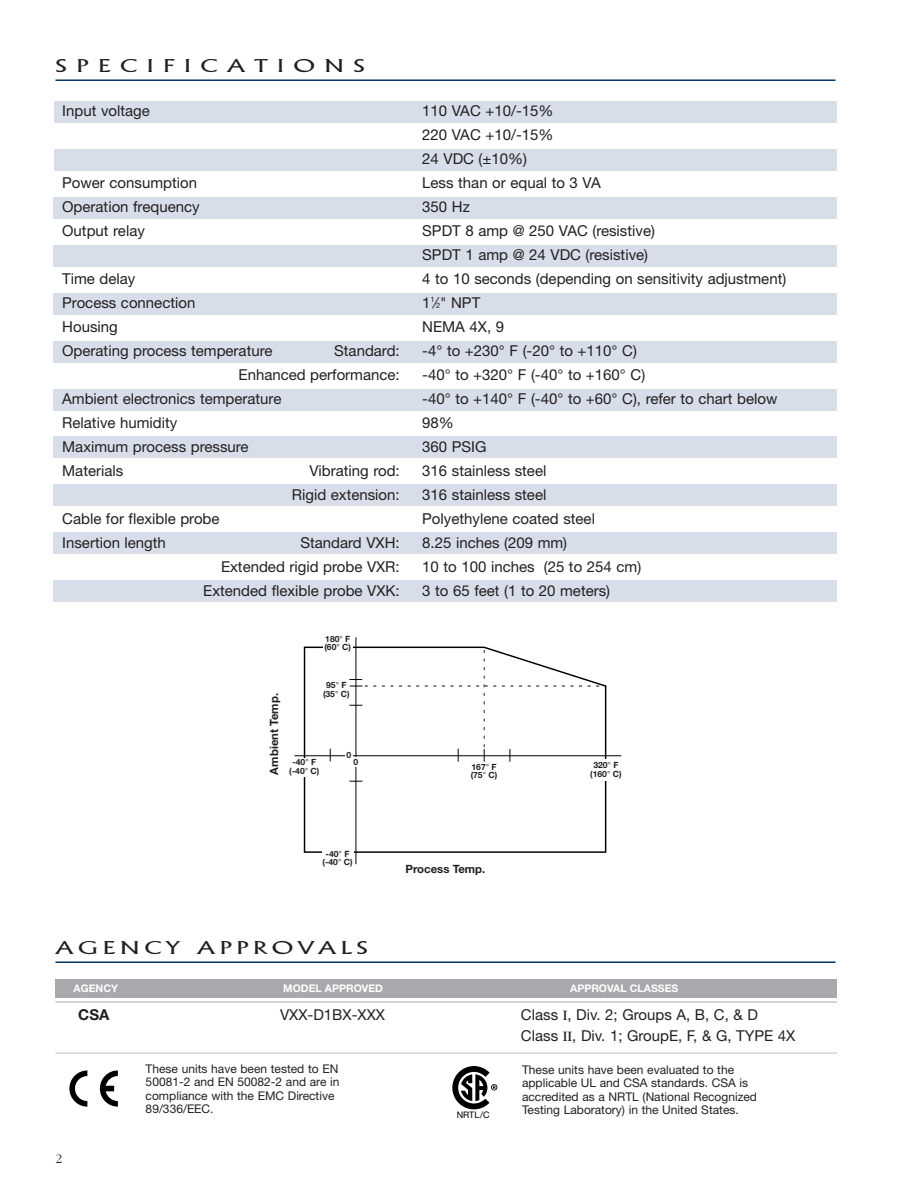
<style>
.page{position:relative;width:918px;height:1188px;background:#fff}
.page>*{position:absolute;margin:0;border:0;box-sizing:border-box;transform-origin:0 0}
.t1{font:300 18px "Alberta Wide";letter-spacing:.265em;color:#231f20}
.t2{font:300 18px "Alberta Wide";letter-spacing:.525em;color:#231f20}
.t3{font:15px/24px "Helvetica Neue";color:#231f20}
.t4{font:700 15px "Helvetica Neue";color:#231f20}
.t5{font:300 13.5px "Garamond";color:#231f20}
.t6{font:12px/13.5px "Helvetica Neue";color:#231f20}
.t7{font:700 11.4px "Helvetica Neue";color:#231f20}
.t8{font:700 10.5px "Helvetica Neue";color:#fff}
.t9{font:9px "Helvetica Neue";color:#000}
.t10{font:700 8.55px/8.6px "Helvetica Neue";color:#231f20;text-align:center}
.s1{font-size:7.5px}
.s2{font-family:"Garamond"}
</style>
<div class="page">
<div style="left:54px;top:293px;width:783px;height:22px;background:#d7dde9"></div>
<div style="left:54px;top:533px;width:783px;height:21px;background:#d7dde9"></div>
<div style="left:54px;top:581px;width:783px;height:21px;background:#d7dde9"></div>
<div style="left:54px;top:485px;width:783px;height:21px;background:#d7dde9"></div>
<div style="left:54px;top:149px;width:783px;height:21px;background:#d7dde9"></div>
<div style="left:54px;top:101px;width:783px;height:21px;background:#d7dde9"></div>
<div style="left:54px;top:197px;width:783px;height:21px;background:#d7dde9"></div>
<div style="left:54px;top:245px;width:783px;height:21px;background:#d7dde9"></div>
<div style="left:54px;top:341px;width:783px;height:21px;background:#d7dde9"></div>
<div style="left:54px;top:389px;width:783px;height:21px;background:#d7dde9"></div>
<div style="left:54px;top:437px;width:783px;height:21px;background:#d7dde9"></div>
<hr style="left:56px;top:79px;width:780px;height:2px;background:#003667">
<hr style="left:56px;top:961px;width:780px;height:2px;background:#003667">
<hr style="left:55px;top:1002px;width:782px;height:1px;background:#a8a9ad">
<hr style="left:55px;top:1053px;width:782px;height:1px;background:#bcbdc0">
<div style="left:55px;top:979px;width:782px;height:19px;background:#a8a9ad"></div>
<svg style="left:303px;top:646px;width:304px;height:208px"></svg>
<div style="left:287px;top:758px;width:33px;height:18px;background:#fff"></div>
<hr style="left:294px;top:755px;width:327px;height:1px;background:#000">
<hr style="left:356px;top:637px;width:1px;height:227px;background:#000">
<svg style="left:349px;top:781px;width:13px;height:1px"></svg>
<svg style="left:330px;top:749px;width:1px;height:12px"></svg>
<div style="left:345px;top:747px;width:8px;height:18px;background:#fff"></div>
<div style="left:352px;top:758px;width:8px;height:9px;background:#fff"></div>
<div style="left:322px;top:849px;width:32px;height:19px;background:#fff"></div>
<div style="left:323px;top:638px;width:30px;height:18px;background:#fff"></div>
<div style="left:591px;top:760px;width:30px;height:21px;background:#fff"></div>
<svg style="left:349px;top:647px;width:257px;height:115px"></svg>
<svg style="left:69px;top:1070px;width:18px;height:37px"></svg>
<svg style="left:100px;top:1070px;width:18px;height:37px"></svg>
<svg style="left:452px;top:1066px;width:45px;height:43px"></svg>
<p class="t2" style="left:56px;top:59px;width:311px">SPECIFICATIONS</p>
<p class="t3" style="left:62px;top:100px;width:89px">Input voltage</p>
<p class="t3" style="left:422px;top:100px;width:133px;text-align:justify">110 VAC +10/-15% 220 VAC +10/-15% 24 VDC (±10%)</p>
<p class="t3" style="left:62px;top:172px;width:136px">Power consumption</p>
<p class="t3" style="left:422px;top:172px;width:180px">Less than or equal to 3 VA</p>
<p class="t3" style="left:62px;top:196px;width:139px">Operation frequency</p>
<p class="t3" style="left:422px;top:196px;width:49px">350 Hz</p>
<p class="t3" style="left:62px;top:220px;width:84px">Output relay</p>
<p class="t3" style="left:422px;top:220px;width:234px">SPDT 8 amp @ 250 VAC (resistive)<br>SPDT 1 amp @ 24 VDC (resistive)</p>
<p class="t3" style="left:62px;top:268px;width:75px">Time delay</p>
<p class="t3" style="left:422px;top:268px;width:366px">4 to 10 seconds (depending on sensitivity adjustment)</p>
<p class="t3" style="left:62px;top:292px;width:135px">Process connection</p>
<p class="t3" style="left:422px;top:292px;width:60px">1<sup>1</sup>⁄<span class="s1">2</span>" NPT</p>
<p class="t3" style="left:62px;top:316px;width:57px">Housing</p>
<p class="t3" style="left:422px;top:316px;width:83px">NEMA 4X, 9</p>
<p class="t3" style="left:62px;top:340px;width:212px">Operating process temperature</p>
<p class="t3" style="left:334px;top:340px;width:67px">Standard:</p>
<p class="t3" style="left:422px;top:340px;width:216px">-4° to +230° F (-20° to +110° C)</p>
<p class="t3" style="left:239px;top:364px;width:163px">Enhanced performance:</p>
<p class="t3" style="left:422px;top:364px;width:224px">-40° to +320° F (-40° to +160° C)</p>
<p class="t3" style="left:62px;top:388px;width:221px">Ambient electronics temperature</p>
<p class="t3" style="left:422px;top:388px;width:357px">-40° to +140° F (-40° to +60° C), refer to chart below</p>
<p class="t3" style="left:62px;top:412px;width:117px">Relative humidity</p>
<p class="t3" style="left:422px;top:412px;width:33px">98%</p>
<p class="t3" style="left:62px;top:436px;width:188px">Maximum process pressure</p>
<p class="t3" style="left:422px;top:436px;width:66px">360 PSIG</p>
<p class="t3" style="left:62px;top:460px;width:63px">Materials</p>
<p class="t3" style="left:310px;top:460px;width:92px">Vibrating rod:</p>
<p class="t3" style="left:422px;top:460px;width:126px">316 stainless steel</p>
<p class="t3" style="left:292px;top:484px;width:109px">Rigid extension:</p>
<p class="t3" style="left:422px;top:484px;width:126px">316 stainless steel</p>
<p class="t3" style="left:62px;top:508px;width:159px">Cable for flexible probe</p>
<p class="t3" style="left:422px;top:508px;width:174px">Polyethylene coated steel</p>
<p class="t3" style="left:62px;top:532px;width:105px">Insertion length</p>
<p class="t3" style="left:300px;top:532px;width:101px">Standard VXH:</p>
<p class="t3" style="left:422px;top:532px;width:146px">8.25 inches (209 mm)</p>
<p class="t3" style="left:221px;top:556px;width:180px">Extended rigid probe VXR:</p>
<p class="t3" style="left:422px;top:556px;width:220px">10 to 100 inches (25 to 254 cm)</p>
<p class="t3" style="left:203px;top:580px;width:198px">Extended flexible probe VXK:</p>
<p class="t3" style="left:422px;top:580px;width:189px">3 to 65 feet (1 to 20 meters)</p>
<p class="t7" style="left:270px;top:775px;width:83px;rotate:-90deg">Ambient Temp.</p>
<p class="t10" style="left:324px;top:635px;width:28px;text-align:left">180 F (60 C)</p>
<p class="t10" style="left:323px;top:682px;width:28px">95 F (35 C)</p>
<p class="t10" style="left:289px;top:759px;width:32px">-40 F (-40 C)</p>
<p class="t10" style="left:346px;top:752px;width:6px">0</p>
<p class="t10" style="left:353px;top:759px;width:6px">0</p>
<p class="t10" style="left:322px;top:850px;width:32px">-40 F (-40 C)</p>
<p class="t1" style="left:56px;top:941px;width:314px">AGENCY APPROVALS</p>
<p class="t10" style="left:471px;top:763px;width:28px;text-align:left">167 F (75 C)</p>
<p class="t10" style="left:590px;top:762px;width:33px">320 F (160 C)</p>
<p class="t7" style="left:405px;top:865px;width:82px">Process Temp.</p>
<p class="t8" style="left:74px;top:985px;width:46px">AGENCY</p>
<p class="t8" style="left:283px;top:985px;width:101px">MODEL APPROVED</p>
<p class="t8" style="left:570px;top:985px;width:110px">APPROVAL CLASSES</p>
<p class="t4" style="left:78px;top:1009px;width:33px">CSA</p>
<p class="t3" style="left:280px;top:1004px;width:106px">VXX-D1BX-XXX</p>
<p class="t3" style="left:521px;top:1005px;width:276px;line-height:21px">Class <span class="s2">I</span>, Div. 2; Groups A, B, C, &amp; D<br>Class <span class="s2">II</span>, Div. 1; GroupE, F, &amp; G, TYPE 4X</p>
<p class="t5" style="left:56px;top:1153px;width:8px">2</p>
<p class="t6" style="left:146px;top:1063px;width:195px">These units have been tested to EN<br>50081-2 and EN 50082-2 and are in compliance with the EMC Directive<br>89/336/EEC.</p>
<p class="t6" style="left:522px;top:1064px;width:236px">These units have been evaluated to the applicable UL and CSA standards. CSA is accredited as a NRTL (National Recognized Testing Laboratory) in the United States.</p>
<p class="t9" style="left:457px;top:1112px;width:34px">NRTL/C</p>
</div>
